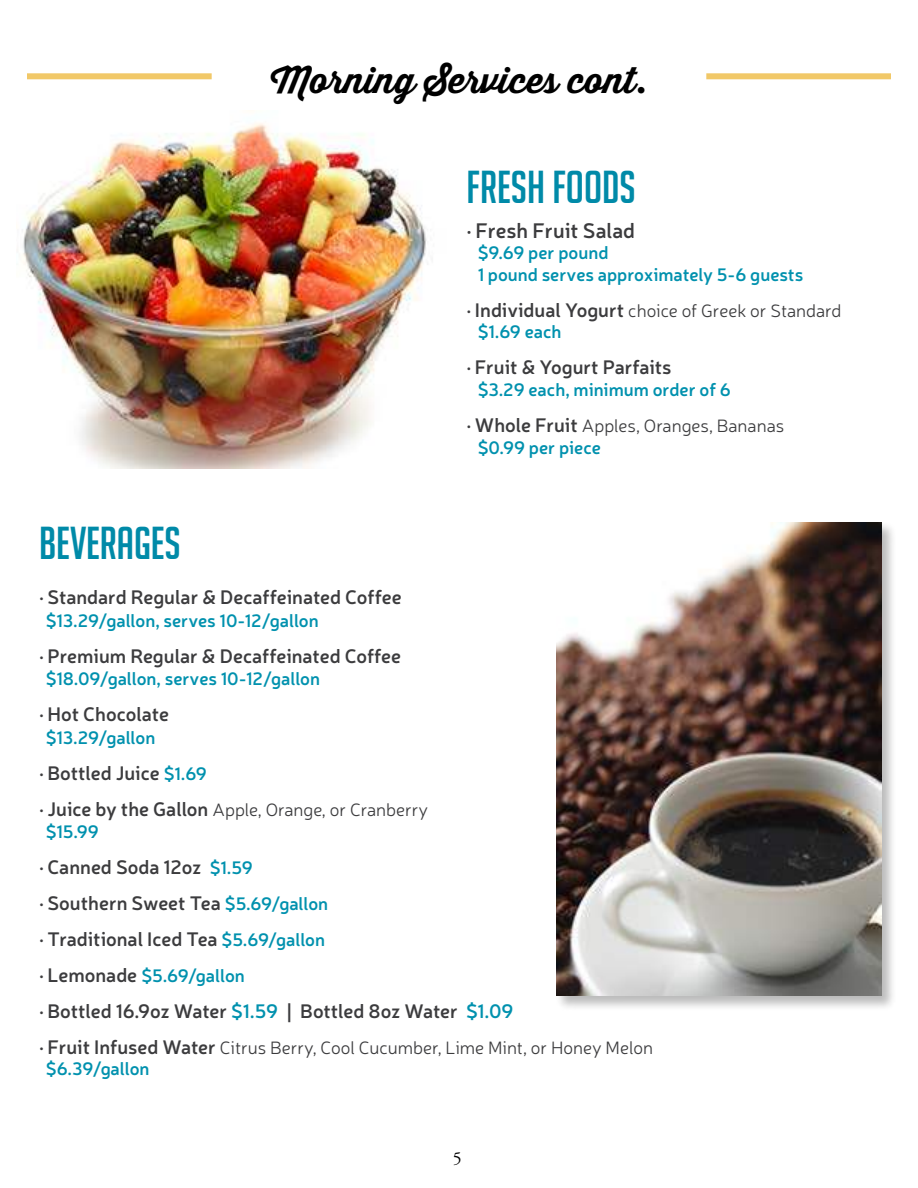
<style>
.page{position:relative;width:918px;height:1188px;background:#fff}
.page>*{position:absolute;margin:0;border:0;box-sizing:border-box;transform-origin:0 0}
.t1{font:45px "Big Noodle Titling";color:#008aa8}
.t2{font:700 36px "Thirsty Script";color:#000}
.t3{font:600 21px "Neris";color:#3c3c3e}
.t4{font:600 19.5px/36px "Neris";color:#3c3c3e}
.t5{font:600 18px/21.6px "Neris";color:#0091ae}
.t6{font:300 18px/21.6px "Neris";color:#3c3c3e}
.t7{font:18px "Adobe Garamond Pro";color:#000}
.s1{font-family:"Archer";font-style:italic}
.s2{font-family:"Archer";font-weight:600;font-style:italic;font-size:19.5px}
.s3{font-weight:600;font-size:19.5px}
.s4{font-weight:600;color:#0091ae}
.s5{font-family:"Archer";font-style:italic;font-size:19.5px;color:#3c3c3e}
.s6{font-size:19.5px;color:#3c3c3e}
.s7{font-weight:300;color:#3c3c3e}
.s8{font-size:18px;color:#0091ae}
.s9{color:#0091ae}
</style>
<div class="page">
<img style="left:22px;top:123px;width:405px;height:345px">
<div style="left:555px;top:522px;width:341px;height:489px;background:#000;opacity:.27"></div>
<img style="left:556px;top:523px;width:325px;height:473px">
<div style="left:27px;top:73px;width:185px;height:6px;background:#f1c868"></div>
<div style="left:706px;top:73px;width:185px;height:6px;background:#f1c868"></div>
<h2 class="t2" style="left:271px;top:63px;width:378px">Morning Services cont.</h2>
<h1 class="t1" style="left:466px;top:161px;width:171px">FRESH FOODS</h1>
<p class="t3" style="left:466px;top:221px;width:170px"><span class="s1">·</span> Fresh Fruit Salad</p>
<p class="t5" style="left:478px;top:243px;width:327px">$9.69 per pound<br>1 pound serves approximately 5-6 guests</p>
<p class="t6" style="left:478px;top:301px;width:365px;text-indent:-11px"><span class="s2">·</span> <span class="s3">Individual Yogurt</span> choice of Greek or Standard <span class="s4">$1.69 each</span></p>
<p class="t4" style="left:466px;top:351px;width:206px"><span class="s1">·</span> Fruit &amp; Yogurt Parfaits</p>
<p class="t5" style="left:466px;top:373px;width:319px;line-height:36px;text-indent:11px">$3.29 each, minimum order of 6<br><span class="s5">·</span> <span class="s6">Whole Fruit</span> <span class="s7">Apples, Oranges, Bananas</span></p>
<p class="t5" style="left:478px;top:438px;width:125px">$0.99 per piece</p>
<h1 class="t1" style="left:39px;top:517px;width:143px">BEVERAGES</h1>
<p class="t4" style="left:39px;top:580px;width:364px"><span class="s1">·</span> Standard Regular &amp; Decaffeinated Coffee</p>
<p class="t5" style="left:46px;top:611px;width:275px">$13.29/gallon, serves 10-12/gallon</p>
<p class="t4" style="left:39px;top:639px;width:364px"><span class="s1">·</span> Premium Regular &amp; Decaffeinated Coffee</p>
<p class="t5" style="left:46px;top:669px;width:276px">$18.09/gallon, serves 10-12/gallon</p>
<p class="t4" style="left:39px;top:697px;width:131px"><span class="s1">·</span> Hot Chocolate</p>
<p class="t5" style="left:46px;top:728px;width:111px">$13.29/gallon</p>
<p class="t4" style="left:39px;top:756px;width:170px"><span class="s1">·</span> Bottled Juice <span class="s8">$1.69</span></p>
<p class="t6" style="left:46px;top:800px;width:384px;text-indent:-7px"><span class="s2">·</span> <span class="s3">Juice by the Gallon</span> Apple, Orange, or Cranberry <span class="s4">$15.99</span></p>
<p class="t4" style="left:39px;top:850px;width:291px"><span class="s1">·</span> Canned Soda 12oz <span class="s8">$1.59<br></span><span class="s1">·</span> Southern Sweet Tea <span class="s8">$5.69/gallon </span><span class="s1">·</span> Traditional Iced Tea <span class="s8">$5.69/gallon</span></p>
<p class="t5" style="left:39px;top:966px;width:207px"><span class="s5">·</span> <span class="s6">Lemonade</span> $5.69/gallon</p>
<p class="t4" style="left:39px;top:994px;width:476px"><span class="s1">·</span> Bottled 16.9oz Water <span class="s9">$1.59</span> | Bottled 8oz Water <span class="s9">$1.09</span></p>
<p class="t6" style="left:46px;top:1038px;width:609px;text-indent:-7px"><span class="s2">·</span> <span class="s3">Fruit Infused Water</span> Citrus Berry, Cool Cucumber, Lime Mint, or Honey Melon <span class="s4">$6.39/gallon</span></p>
<p class="t7" style="left:453px;top:1147px;width:10px">5</p>
</div>
